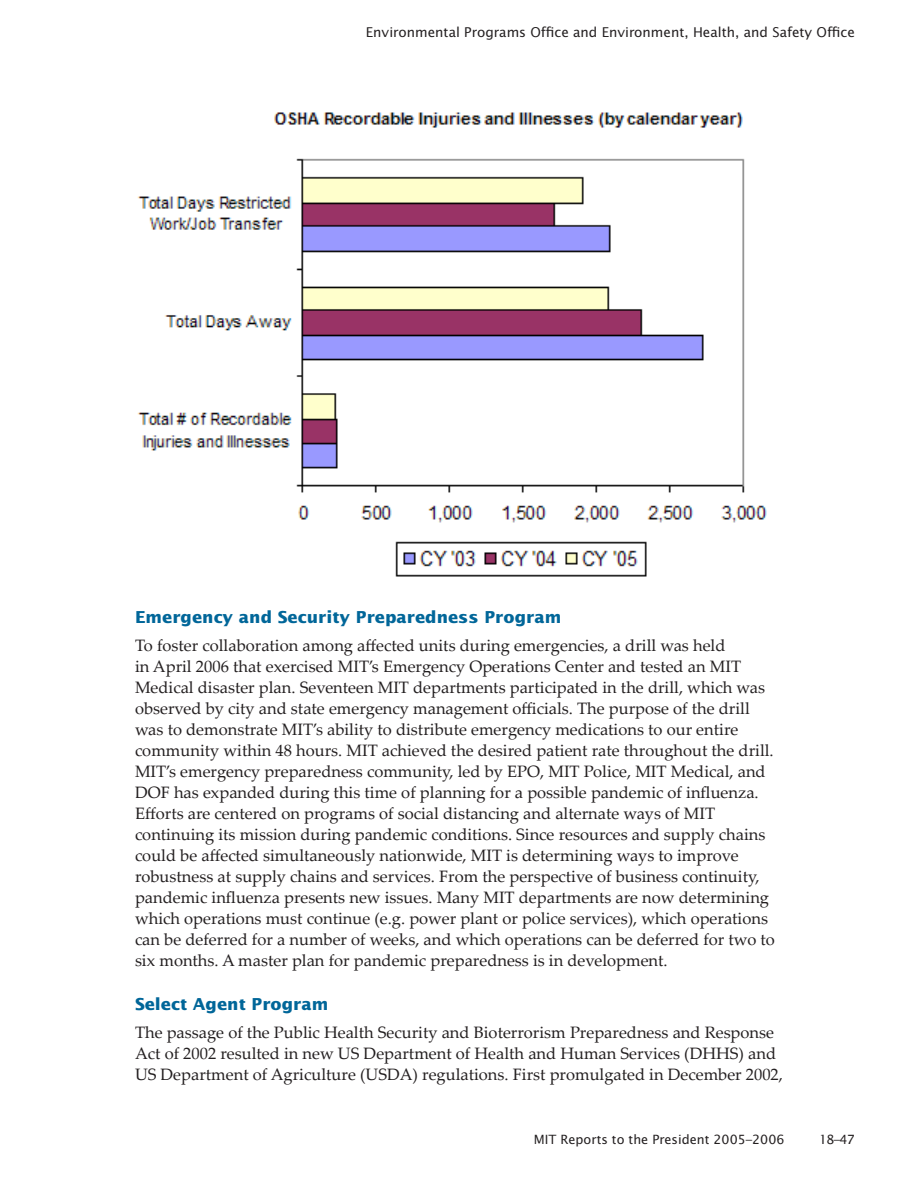
<style>
.page{position:relative;width:918px;height:1188px;background:#fff}
.page>*{position:absolute;margin:0;border:0;box-sizing:border-box;transform-origin:0 0}
.t1{font:16.5px/21px "Palatino Linotype";color:#231f20}
.Heading_2{font:700 16.5px "Lucida Sans Std";color:#069}
.t2{font:13.5px "Lucida Sans Std";color:#231f20}
.t3{font:12.75px "Lucida Sans Std";color:#231f20}
</style>
<div class="page">
<img style="left:137px;top:112px;width:630px;height:465px">
<p class="t2" style="left:366px;top:25px;width:491px">Environmental Programs Office and Environment, Health, and Safety Office</p>
<p class="Heading_2" style="left:135px;top:607px;width:428px">Emergency and Security Preparedness Program</p>
<p class="t1" style="left:135px;top:634px;width:641px">To foster collaboration among affected units during emergencies, a drill was held<br>in April 2006 that exercised MIT’s Emergency Operations Center and tested an MIT Medical disaster plan. Seventeen MIT departments participated in the drill, which was observed by city and state emergency management officials. The purpose of the drill was to demonstrate MIT’s ability to distribute emergency medications to our entire community within 48 hours. MIT achieved the desired patient rate throughout the drill.<br>MIT’s emergency preparedness community, led by EPO, MIT Police, MIT Medical, and DOF has expanded during this time of planning for a possible pandemic of influenza.<br>Efforts are centered on programs of social distancing and alternate ways of MIT continuing its mission during pandemic conditions. Since resources and supply chains could be affected simultaneously nationwide, MIT is determining ways to improve robustness at supply chains and services. From the perspective of business continuity, pandemic influenza presents new issues. Many MIT departments are now determining which operations must continue (e.g. power plant or police services), which operations can be deferred for a number of weeks, and which operations can be deferred for two to six months. A master plan for pandemic preparedness is in development.</p>
<p class="Heading_2" style="left:135px;top:994px;width:195px">Select Agent Program</p>
<p class="t1" style="left:135px;top:1021px;width:650px">The passage of the Public Health Security and Bioterrorism Preparedness and Response<br>Act of 2002 resulted in new US Department of Health and Human Services (DHHS) and<br>US Department of Agriculture (USDA) regulations. First promulgated in December 2002,</p>
<p class="t3" style="left:534px;top:1132px;width:252px">MIT Reports to the President 2005–2006</p>
<p class="t3" style="left:819px;top:1132px;width:38px">18–47</p>
</div>
